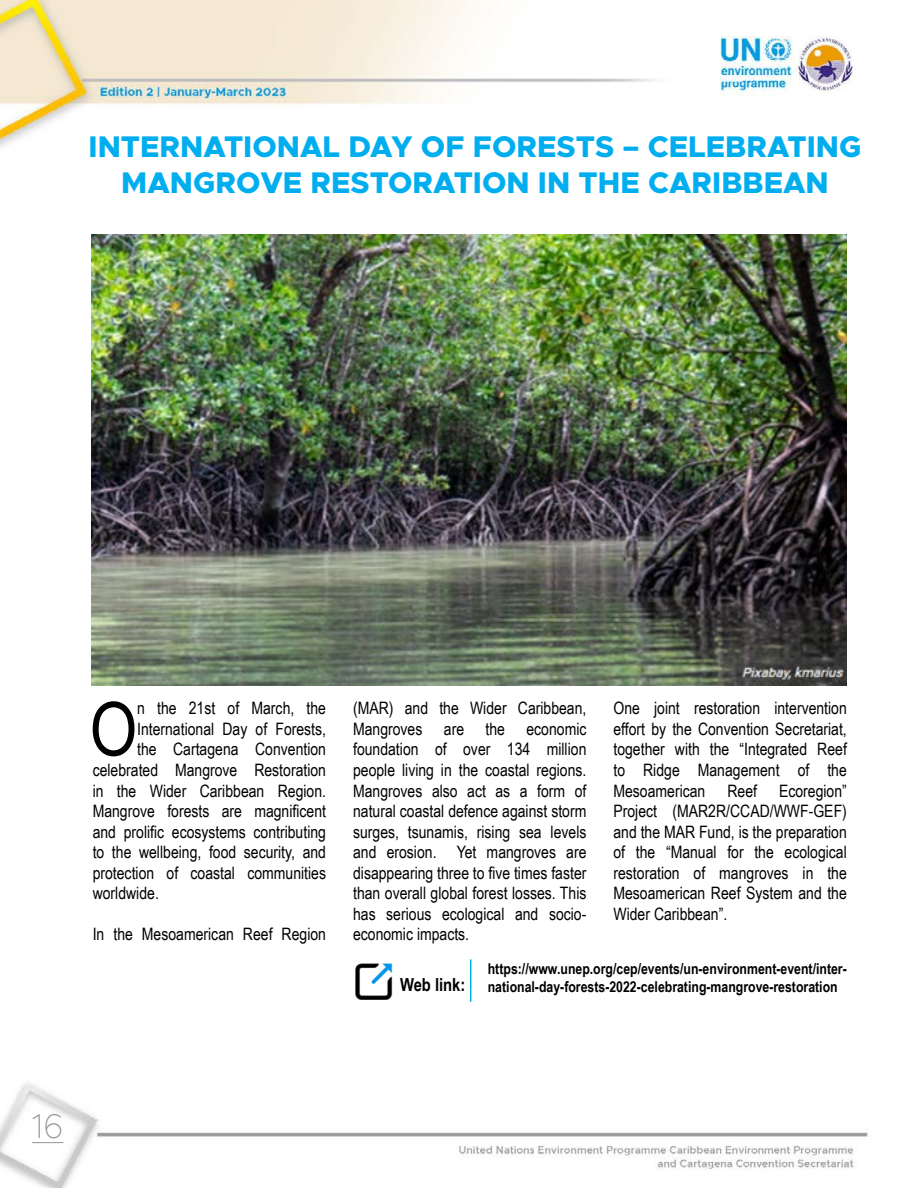
<style>
.page{position:relative;width:918px;height:1188px;background:#fff}
.page>*{position:absolute;margin:0;border:0;box-sizing:border-box;transform-origin:0 0}
.t1{font:74.4px "Arial Narrow";color:#000}
.t2{font:100 34.5px "Metropolis";color:#939598}
.t3{font:800 30px/36px "Metropolis";color:#00aeef;text-align:center}
.t4{font:700 18px "Arial Narrow";color:#000}
.t5{font:17.1px/20.5px "Arial Narrow";color:#000;text-align:justify}
.t6{font:700 15px/18px "Arial Narrow";color:#000}
</style>
<div class="page">
<img style="left:0;top:0;width:868px;height:1188px">
<hr style="left:32px;top:1142px;width:31px;height:1px;background:#939598">
<img style="left:92px;top:235px;width:754px;height:451px">
<img style="left:353px;top:959px;width:43px;height:43px">
<hr style="left:470px;top:959px;width:1px;height:43px;background:#00aeef">
<h3 class="t3" style="left:89px;top:129px;width:774px">INTERNATIONAL DAY OF FORESTS – CELEBRATING<br>MANGROVE RESTORATION IN THE CARIBBEAN</h3>
<h1 class="t1" style="left:90px;top:675px;width:49px">O</h1>
<p class="t5" style="left:137px;top:698px;width:190px">n the 21st of March, the</p>
<p class="t5" style="left:137px;top:718px;width:190px">International Day of Forests,</p>
<p class="t5" style="left:137px;top:739px;width:190px">the Cartagena Convention</p>
<p class="t5" style="left:93px;top:759px;width:235px">celebrated Mangrove Restoration</p>
<p class="t5" style="left:93px;top:780px;width:235px">in the Wider Caribbean Region.</p>
<p class="t5" style="left:93px;top:800px;width:235px">Mangrove forests are magnificent</p>
<p class="t5" style="left:93px;top:821px;width:235px">and prolific ecosystems contributing</p>
<p class="t5" style="left:93px;top:841px;width:235px">to the wellbeing, food security, and</p>
<p class="t5" style="left:93px;top:862px;width:235px">protection of coastal communities</p>
<p class="t5" style="left:93px;top:882px;width:68px">worldwide.</p>
<p class="t5" style="left:93px;top:923px;width:235px">In the Mesoamerican Reef Region</p>
<p class="t5" style="left:353px;top:698px;width:235px">(MAR) and the Wider Caribbean,<br>Mangroves</p>
<p class="t5" style="left:353px;top:718px;width:235px;text-indent:173px">economic foundation of over 134 million people living in the coastal regions.<br>Mangroves also act as a form of natural coastal defence against storm surges, tsunamis, rising sea levels and erosion. Yet mangroves are disappearing three to five times faster than overall global forest losses. This has serious ecological and socio&shy;economic impacts.</p>
<p class="t5" style="left:444px;top:718px;width:22px">are</p>
<p class="t5" style="left:486px;top:718px;width:21px">the</p>
<p class="t5" style="left:614px;top:698px;width:235px">One joint restoration intervention effort by the Convention Secretariat, together with the “Integrated Reef to Ridge Management of the Mesoamerican</p>
<p class="t5" style="left:727px;top:780px;width:31px">Reef</p>
<p class="t5" style="left:614px;top:780px;width:235px;text-indent:166px">Ecoregion” Project (MAR2R/CCAD/WWF-GEF) and the MAR Fund, is the preparation of the “Manual for the ecological restoration of mangroves in the Mesoamerican Reef System and the Wider Caribbean”.</p>
<p class="t4" style="left:400px;top:971px;width:67px">Web link:</p>
<p class="t6" style="left:488px;top:959px;width:361px">https://www.unep.org/cep/events/un-environment-event/inter&shy;national-day-forests-2022-celebrating-mangrove-restoration</p>
<h2 class="t2" style="left:32px;top:1105px;width:33px">16</h2>
</div>
